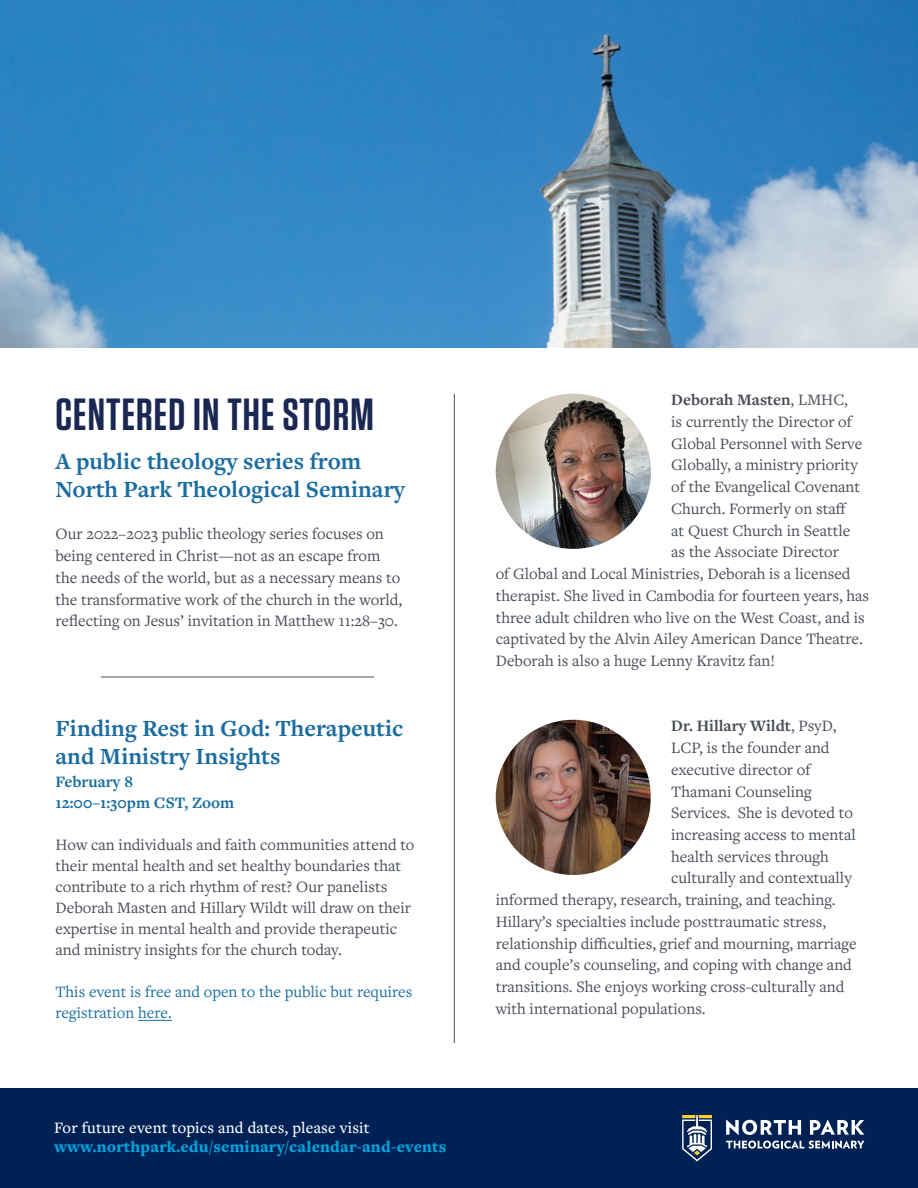
<style>
.page{position:relative;width:918px;height:1188px;background:#fff}
.page>*{position:absolute;margin:0;border:0;box-sizing:border-box;transform-origin:0 0}
.t1{font:600 45px "Tungsten";letter-spacing:.025em;color:#192752}
.t2{font:700 24px/28.5px "Freight Text Pro";color:#1b6da1}
.t3{font:16.5px/21px "Freight Text Pro";color:#474c55}
.t4{font:16.5px/21.8px "Freight Text Pro";color:#464b54}
.t5{font:16.5px/21px "Freight Text Pro";color:#1a6fa2}
.t6{font:900 16.5px "Freight Text Pro";letter-spacing:.01em;color:#00a2dc}
.t7{font:700 16.5px "Freight Text Pro";color:#474c55}
.t8{font:500 16.5px "Freight Text Pro";letter-spacing:.01em;color:#fff}
.t9{font:700 16.5px "Freight Text Pro";color:#196ea1}
.s1{font-weight:400}
</style>
<div class="page">
<hr style="left:138px;top:1020px;width:34px;height:1px;background:#1a6fa2">
<img style="left:0;top:0;width:918px;height:348px">
<div style="left:0;top:1088px;width:918px;height:100px;background:#002154"></div>
<svg style="left:726px;top:1120px;width:75px;height:15px"></svg>
<svg style="left:810px;top:1120px;width:54px;height:15px"></svg>
<svg style="left:726px;top:1141px;width:138px;height:8px"></svg>
<svg style="left:682px;top:1115px;width:30px;height:46px"></svg>
<hr style="left:454px;top:394px;width:1px;height:649px;background:#474c55">
<img style="left:496px;top:394px;width:155px;height:155px;border-radius:78px">
<img style="left:496px;top:720px;width:155px;height:155px;border-radius:78px">
<hr style="left:101px;top:677px;width:273px;height:1px;background:#474c55">
<p class="t1" style="left:56px;top:390px;width:320px">CENTERED IN THE STORM</p>
<p class="t2" style="left:56px;top:446px;width:307px">A public theology series from</p>
<p class="t2" style="left:56px;top:475px;width:351px">North Park Theological Seminary</p>
<p class="t4" style="left:56px;top:523px;width:348px">Our 2022–2023 public theology series focuses on being centered in Christ—not as an escape from the needs of the world, but as a necessary means to the transformative work of the church in the world, reflecting on Jesus’ invitation in Matthew 11:28–30.</p>
<p class="t2" style="left:56px;top:713px;width:349px">Finding Rest in God: Therapeutic and Ministry Insights</p>
<p class="t9" style="left:56px;top:770px;width:79px">February 8</p>
<p class="t9" style="left:56px;top:791px;width:180px">12:00–1:30pm CST, Zoom</p>
<p class="t3" style="left:56px;top:833px;width:361px">How can individuals and faith communities attend to their mental health and set healthy boundaries that contribute to a rich rhythm of rest? Our panelists Deborah Masten and Hillary Wildt will draw on their expertise in mental health and provide therapeutic and ministry insights for the church today.</p>
<p class="t5" style="left:56px;top:981px;width:358px">This event is free and open to the public but requires registration here.</p>
<p class="t8" style="left:54px;top:1116px;width:317px">For future event topics and dates, please visit</p>
<p class="t6" style="left:54px;top:1136px;width:394px">www.northpark.edu/seminary/calendar-and-events</p>
<p class="t7" style="left:671px;top:389px;width:178px">Deborah Masten<span class="s1">, LMHC,</span></p>
<p class="t3" style="left:671px;top:410px;width:182px">is currently the Director of</p>
<p class="t3" style="left:671px;top:432px;width:193px">Global Personnel with Serve</p>
<p class="t3" style="left:671px;top:454px;width:188px">Globally, a ministry priority</p>
<p class="t3" style="left:671px;top:476px;width:191px">of the Evangelical Covenant</p>
<p class="t3" style="left:671px;top:497px;width:177px">Church. Formerly on staff</p>
<p class="t3" style="left:671px;top:519px;width:181px">at Quest Church in Seattle</p>
<p class="t3" style="left:671px;top:541px;width:169px">as the Associate Director</p>
<p class="t3" style="left:496px;top:563px;width:356px">of Global and Local Ministries, Deborah is a licensed</p>
<p class="t3" style="left:496px;top:584px;width:375px">therapist. She lived in Cambodia for fourteen years, has</p>
<p class="t3" style="left:496px;top:606px;width:371px">three adult children who live on the West Coast, and is</p>
<p class="t3" style="left:496px;top:628px;width:369px">captivated by the Alvin Ailey American Dance Theatre.</p>
<p class="t3" style="left:496px;top:650px;width:281px">Deborah is also a huge Lenny Kravitz fan!</p>
<p class="t7" style="left:671px;top:715px;width:167px">Dr. Hillary Wildt<span class="s1">, PsyD,</span></p>
<p class="t3" style="left:671px;top:737px;width:160px">LCP, is the founder and</p>
<p class="t3" style="left:671px;top:758px;width:141px">executive director of</p>
<p class="t3" style="left:671px;top:780px;width:142px">Thamani Counseling</p>
<p class="t3" style="left:671px;top:802px;width:183px">Services. She is devoted to</p>
<p class="t3" style="left:671px;top:824px;width:186px">increasing access to mental</p>
<p class="t3" style="left:671px;top:845px;width:159px">health services through</p>
<p class="t3" style="left:671px;top:867px;width:182px">culturally and contextually</p>
<p class="t3" style="left:496px;top:889px;width:341px">informed therapy, research, training, and teaching.</p>
<p class="t3" style="left:496px;top:911px;width:332px">Hillary’s specialties include posttraumatic stress,</p>
<p class="t3" style="left:496px;top:932px;width:362px">relationship difficulties, grief and mourning, marriage</p>
<p class="t3" style="left:496px;top:954px;width:358px">and couple’s counseling, and coping with change and</p>
<p class="t3" style="left:496px;top:976px;width:350px">transitions. She enjoys working cross-culturally and</p>
<p class="t3" style="left:496px;top:998px;width:211px">with international populations.</p>
</div>
